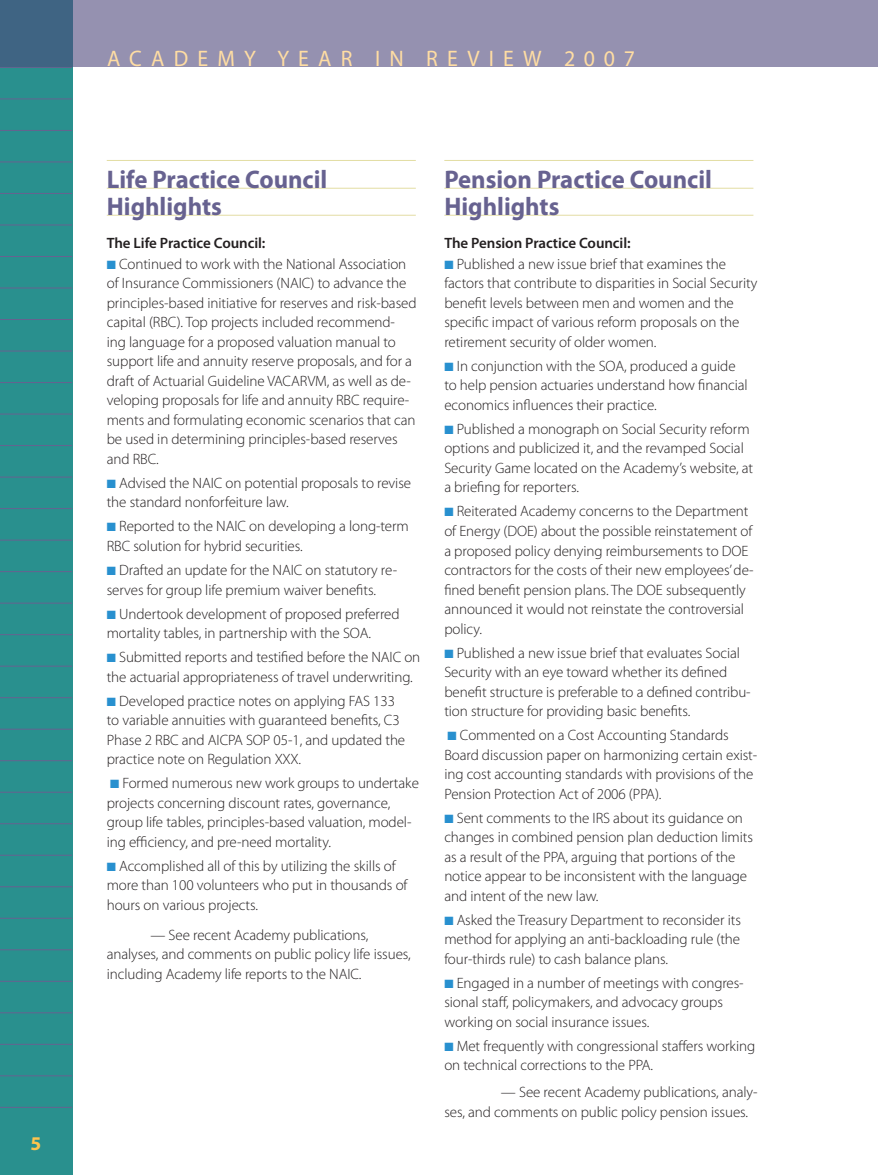
<style>
.page{position:relative;width:878px;height:1175px;background:#fff}
.page>*{position:absolute;margin:0;border:0;box-sizing:border-box;transform-origin:0 0}
.Head__First_Line{font:700 25.5px "Myriad Pro";color:#676290}
.Head__Last_Line{font:700 25.5px "Myriad Pro";color:#676290}
.t1{font:22.5px "Myriad Pro";letter-spacing:.42em;color:#ffdda3}
.t2{font:700 19.5px "Myriad Pro";color:#fec44d}
.bullets{font:300 15px/19.5px "Myriad Pro";letter-spacing:-.005em;color:#231f20}
.text{font:300 15px/19.5px "Myriad Pro";letter-spacing:-.005em;color:#231f20}
.text_NI{font:600 15px "Myriad Pro";letter-spacing:-.005em;color:#231f20}
.s1{color:#2890cf}
</style>
<div class="page">
<div style="left:0;top:0;width:72px;height:1174px;background:#29908e"></div>
<hr style="left:0;top:67px;width:72px;height:1px;background:#676290">
<hr style="left:0;top:99px;width:72px;height:1px;background:#676290">
<hr style="left:0;top:130px;width:72px;height:1px;background:#676290">
<hr style="left:0;top:162px;width:72px;height:1px;background:#676290">
<hr style="left:0;top:193px;width:72px;height:1px;background:#676290">
<hr style="left:0;top:225px;width:72px;height:1px;background:#676290">
<hr style="left:0;top:256px;width:72px;height:1px;background:#676290">
<hr style="left:0;top:288px;width:72px;height:1px;background:#676290">
<hr style="left:0;top:319px;width:72px;height:1px;background:#676290">
<hr style="left:0;top:351px;width:72px;height:1px;background:#676290">
<hr style="left:0;top:382px;width:72px;height:1px;background:#676290">
<hr style="left:0;top:414px;width:72px;height:1px;background:#676290">
<hr style="left:0;top:445px;width:72px;height:1px;background:#676290">
<hr style="left:0;top:477px;width:72px;height:1px;background:#676290">
<hr style="left:0;top:508px;width:72px;height:1px;background:#676290">
<hr style="left:0;top:540px;width:72px;height:1px;background:#676290">
<hr style="left:0;top:571px;width:72px;height:1px;background:#676290">
<hr style="left:0;top:603px;width:72px;height:1px;background:#676290">
<hr style="left:0;top:634px;width:72px;height:1px;background:#676290">
<hr style="left:0;top:666px;width:72px;height:1px;background:#676290">
<hr style="left:0;top:697px;width:72px;height:1px;background:#676290">
<hr style="left:0;top:729px;width:72px;height:1px;background:#676290">
<hr style="left:0;top:760px;width:72px;height:1px;background:#676290">
<hr style="left:0;top:792px;width:72px;height:1px;background:#676290">
<hr style="left:0;top:823px;width:72px;height:1px;background:#676290">
<hr style="left:0;top:855px;width:72px;height:1px;background:#676290">
<hr style="left:0;top:886px;width:72px;height:1px;background:#676290">
<hr style="left:0;top:918px;width:72px;height:1px;background:#676290">
<hr style="left:0;top:949px;width:72px;height:1px;background:#676290">
<hr style="left:0;top:981px;width:72px;height:1px;background:#676290">
<hr style="left:0;top:1012px;width:72px;height:1px;background:#676290">
<hr style="left:0;top:1044px;width:72px;height:1px;background:#676290">
<hr style="left:0;top:1075px;width:72px;height:1px;background:#676290">
<hr style="left:0;top:1107px;width:72px;height:1px;background:#676290">
<svg style="left:0;top:0;width:878px;height:67px;background:#8d8dac"></svg>
<hr style="left:107px;top:160px;width:309px;height:1px;background:#e3dda3">
<hr style="left:107px;top:188px;width:309px;height:1px;background:#e3dda3">
<hr style="left:107px;top:215px;width:309px;height:1px;background:#e3dda3">
<hr style="left:444px;top:160px;width:309px;height:1px;background:#e3dda3">
<hr style="left:444px;top:188px;width:309px;height:1px;background:#e3dda3">
<hr style="left:444px;top:215px;width:309px;height:1px;background:#e3dda3">
<h3 class="t2" style="left:31px;top:1130px;width:12px">5</h3>
<h2 class="t1" style="left:107px;top:45px;width:529px">ACADEMY YEAR IN REVIEW 2007</h2>
<p class="Head__First_Line" style="left:107px;top:163px;width:222px">Life Practice Council</p>
<p class="Head__Last_Line" style="left:107px;top:190px;width:117px">Highlights</p>
<p class="text_NI" style="left:107px;top:233px;width:160px">The Life Practice Council:</p>
<p class="bullets" style="left:107px;top:254px;width:311px"><span class="s1">■</span> Continued to work with the National Association of Insurance Commissioners (NAIC) to advance the principles-based initiative for reserves and risk-based capital (RBC). Top projects included recommend&shy;ing language for a proposed valuation manual to support life and annuity reserve proposals, and for a draft of Actuarial Guideline VACARVM, as well as de&shy;veloping proposals for life and annuity RBC require&shy;ments and formulating economic scenarios that can be used in determining principles-based reserves and RBC.</p>
<p class="bullets" style="left:107px;top:473px;width:306px"><span class="s1">■</span> Advised the NAIC on potential proposals to revise the standard nonforfeiture law.</p>
<p class="bullets" style="left:107px;top:517px;width:303px"><span class="s1">■</span> Reported to the NAIC on developing a long-term<br>RBC solution for hybrid securities.</p>
<p class="bullets" style="left:107px;top:560px;width:292px"><span class="s1">■</span> Drafted an update for the NAIC on statutory re&shy;serves for group life premium waiver benefits.</p>
<p class="bullets" style="left:107px;top:604px;width:294px"><span class="s1">■</span> Undertook development of proposed preferred mortality tables, in partnership with the SOA.</p>
<p class="bullets" style="left:107px;top:647px;width:315px"><span class="s1">■</span> Submitted reports and testified before the NAIC on the actuarial appropriateness of travel underwriting.</p>
<p class="bullets" style="left:107px;top:691px;width:300px"><span class="s1">■</span> Developed practice notes on applying FAS 133 to variable annuities with guaranteed benefits, C3<br>Phase 2 RBC and AICPA SOP 05-1, and updated the practice note on Regulation XXX.</p>
<p class="bullets" style="left:107px;top:773px;width:314px"><span class="s1">■</span> Formed numerous new work groups to undertake projects concerning discount rates, governance, group life tables, principles-based valuation, model&shy;ing efficiency, and pre-need mortality.</p>
<p class="bullets" style="left:107px;top:856px;width:302px"><span class="s1">■</span> Accomplished all of this by utilizing the skills of more than 100 volunteers who put in thousands of hours on various projects.</p>
<p class="text" style="left:107px;top:925px;width:305px;text-indent:44px">— See recent Academy publications, analyses, and comments on public policy life issues, including Academy life reports to the NAIC.</p>
<p class="Head__First_Line" style="left:444px;top:163px;width:269px">Pension Practice Council</p>
<p class="Head__Last_Line" style="left:444px;top:190px;width:117px">Highlights</p>
<p class="text_NI" style="left:444px;top:233px;width:188px">The Pension Practice Council:</p>
<p class="bullets" style="left:444px;top:254px;width:314px"><span class="s1">■</span> Published a new issue brief that examines the factors that contribute to disparities in Social Security benefit levels between men and women and the specific impact of various reform proposals on the retirement security of older women.</p>
<p class="bullets" style="left:444px;top:356px;width:305px"><span class="s1">■</span> In conjunction with the SOA, produced a guide to help pension actuaries understand how financial economics influences their practice.</p>
<p class="bullets" style="left:444px;top:419px;width:310px"><span class="s1">■</span> Published a monograph on Social Security reform options and publicized it, and the revamped Social Security Game located on the Academy’s website, at a briefing for reporters.</p>
<p class="bullets" style="left:444px;top:502px;width:311px"><span class="s1">■</span> Reiterated Academy concerns to the Department of Energy (DOE) about the possible reinstatement of a proposed policy denying reimbursements to DOE contractors for the costs of their new employees’ de&shy;fined benefit pension plans. The DOE subsequently announced it would not reinstate the controversial policy.</p>
<p class="bullets" style="left:444px;top:643px;width:308px"><span class="s1">■</span> Published a new issue brief that evaluates Social Security with an eye toward whether its defined benefit structure is preferable to a defined contribu&shy;tion structure for providing basic benefits.</p>
<p class="bullets" style="left:444px;top:725px;width:314px"><span class="s1">■</span> Commented on a Cost Accounting Standards Board discussion paper on harmonizing certain exist&shy;ing cost accounting standards with provisions of the Pension Protection Act of 2006 (PPA).</p>
<p class="bullets" style="left:444px;top:808px;width:310px"><span class="s1">■</span> Sent comments to the IRS about its guidance on changes in combined pension plan deduction limits as a result of the PPA, arguing that portions of the notice appear to be inconsistent with the language and intent of the new law.</p>
<p class="bullets" style="left:444px;top:910px;width:298px;text-align:justify"><span class="s1">■</span> Asked the Treasury Department to reconsider its method for applying an anti-backloading rule (the four-thirds rule) to cash balance plans.</p>
<p class="bullets" style="left:444px;top:973px;width:301px"><span class="s1">■</span> Engaged in a number of meetings with congres&shy;sional staff, policymakers, and advocacy groups working on social insurance issues.</p>
<p class="bullets" style="left:444px;top:1036px;width:312px"><span class="s1">■</span> Met frequently with congressional staffers working on technical corrections to the PPA.</p>
<p class="text" style="left:444px;top:1082px;width:315px;text-indent:57px">— See recent Academy publications, analy&shy;ses, and comments on public policy pension issues.</p>
</div>
